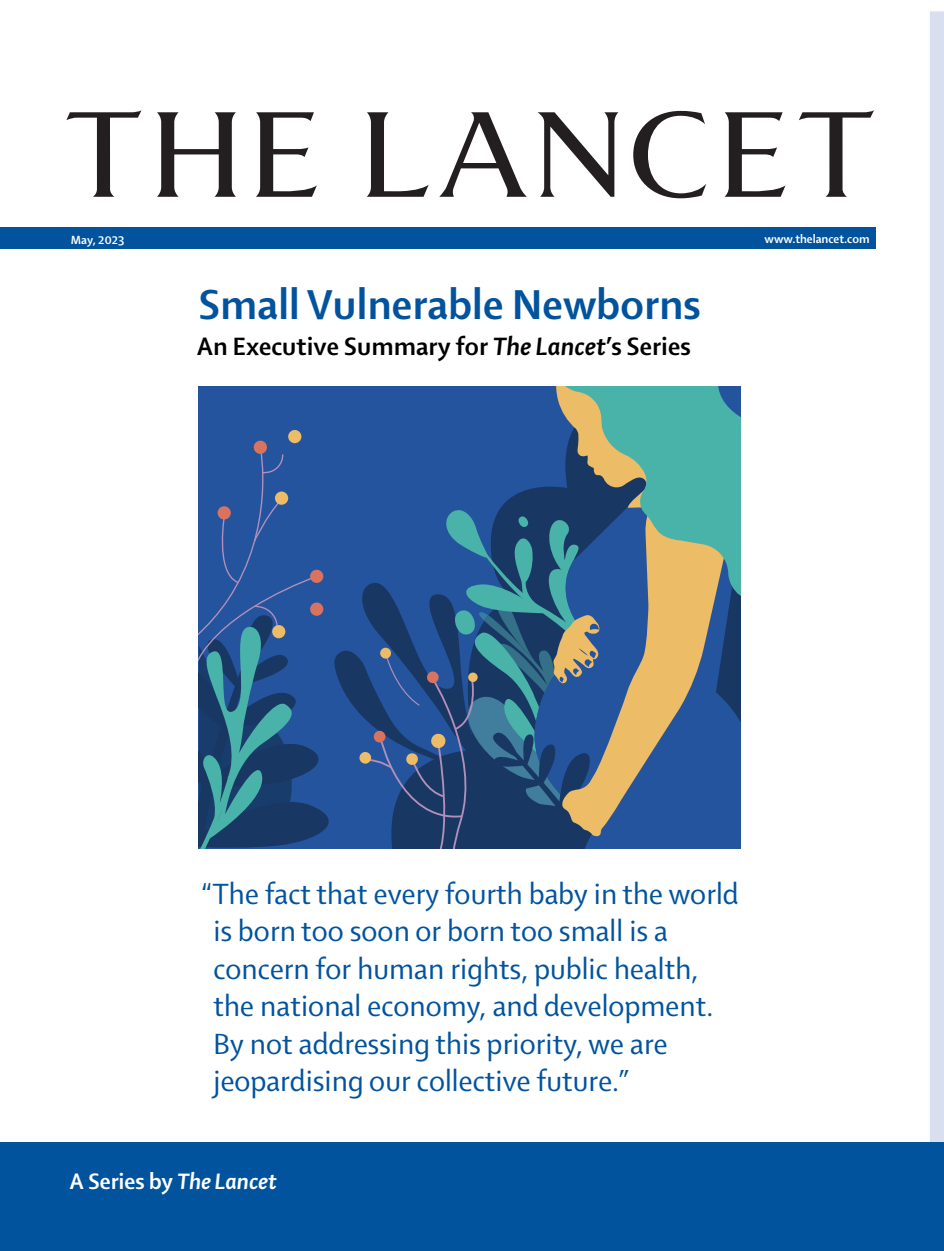
<style>
.page{position:relative;width:944px;height:1251px;background:#fff}
.page>*{position:absolute;margin:0;border:0;box-sizing:border-box;transform-origin:0 0}
.t1{font:700 45px "Shaker 2 Lancet";letter-spacing:.005em;color:#01539e}
.t2{font:31.5px/37.5px "Shaker 2 Lancet";letter-spacing:.005em;color:#01539e}
.t3{font:700 27px "Shaker 2 Lancet";letter-spacing:.005em;color:#000}
.t4{font:700 24px "Shaker 2 Lancet";color:#fff}
.t5{font:700 12.75px "Shaker 2 Lancet";color:#fff}
.s1{font-style:italic}
</style>
<div class="page">
<div style="left:930px;top:11px;width:14px;height:1131px;background:#d9dfef"></div>
<div style="left:0;top:1142px;width:944px;height:108px;background:#01539e"></div>
<div style="left:0;top:228px;width:876px;height:21px;background:#01539e"></div>
<svg style="left:157px;top:112px;width:79px;height:85px"></svg>
<svg style="left:256px;top:112px;width:61px;height:85px"></svg>
<svg style="left:725px;top:112px;width:60px;height:85px"></svg>
<svg style="left:367px;top:112px;width:62px;height:85px"></svg>
<svg style="left:439px;top:112px;width:88px;height:85px"></svg>
<svg style="left:538px;top:112px;width:80px;height:85px"></svg>
<svg style="left:633px;top:111px;width:73px;height:87px"></svg>
<svg style="left:66px;top:110px;width:75px;height:87px"></svg>
<svg style="left:799px;top:110px;width:75px;height:87px"></svg>
<svg style="left:199px;top:387px;width:542px;height:461px;background:#3a648e"></svg>
<p class="t5" style="left:71px;top:231px;width:55px">May, 2023</p>
<h1 class="t1" style="left:199px;top:275px;width:504px">Small Vulnerable Newborns</h1>
<p class="t3" style="left:197px;top:329px;width:496px">An Executive Summary for <span class="s1">The Lancet</span>’s Series</p>
<p class="t5" style="left:765px;top:230px;width:106px">www.thelancet.com</p>
<p class="t2" style="left:213px;top:873px;width:527px;text-indent:-13px">“The fact that every fourth baby in the world is born too soon or born too small is a concern for human rights, public health, the national economy, and development.<br>By not addressing this priority, we are jeopardising our collective future.”</p>
<p class="t4" style="left:69px;top:1164px;width:209px">A Series by <span class="s1">The Lancet</span></p>
</div>
